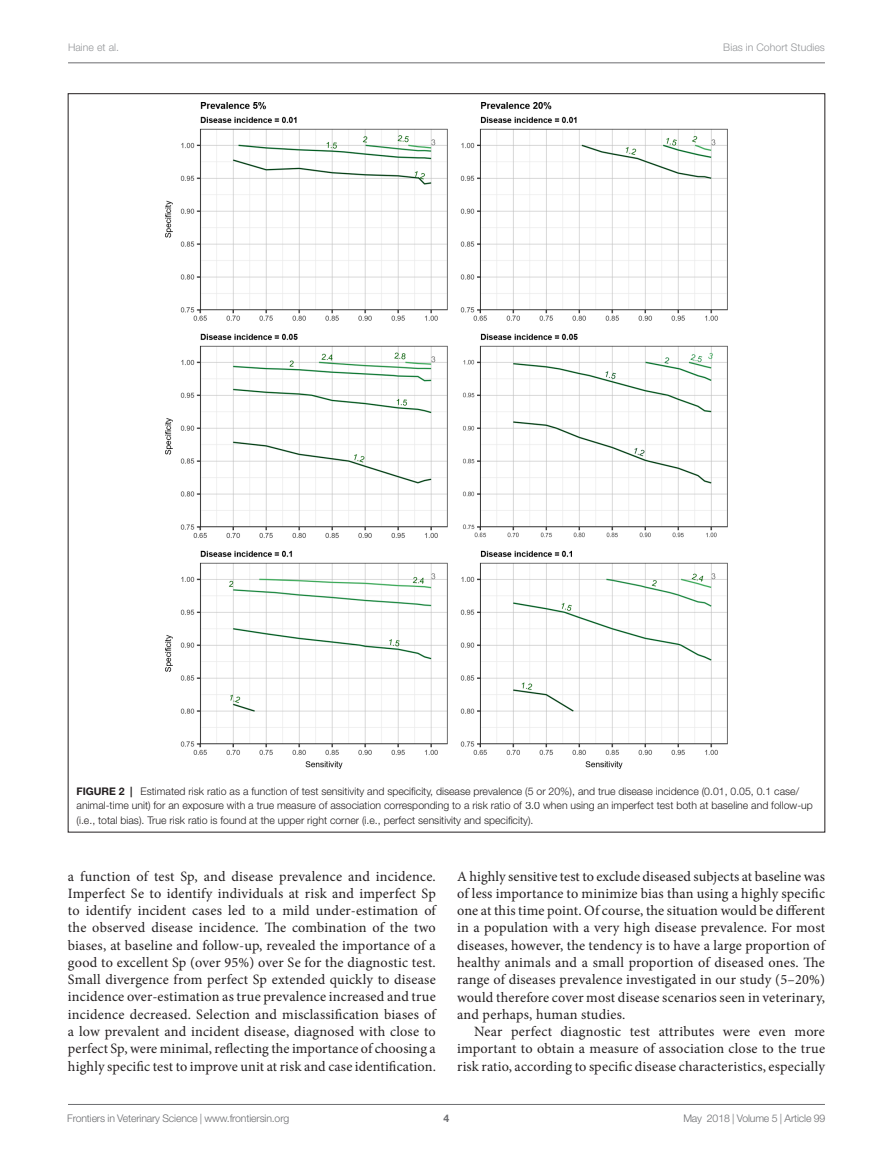
<style>
.page{position:relative;width:893px;height:1170px;background:#fff}
.page>*{position:absolute;margin:0;border:0;box-sizing:border-box;transform-origin:0 0}
.t1{font:14.25px/17.2px "Minion Pro";letter-spacing:.01em;color:#231f20;text-align:justify}
.t2{font:300 10.5px/14.2px "Helvetica Neue LT Std";color:#231f20}
.t3{font:300 10.5px "Helvetica Neue LT Std";letter-spacing:-.015em;color:#6c6d70}
.t4{font:300 10.5px "Helvetica Neue LT Std";letter-spacing:.005em;color:#939598}
.t5{font:700 10.5px "Helvetica Neue LT Std";color:#231f20}
.t6{font:700 10.5px "Helvetica Neue LT Std";color:#6c6d70}
.s1{font-weight:700}
.s2{color:#000}
</style>
<div class="page">
<hr style="left:68px;top:63px;width:757px;height:1px;background:#6c6d70">
<hr style="left:68px;top:1104px;width:757px;height:1px;background:#6c6d70">
<img style="left:166px;top:102px;width:561px;height:666px">
<p class="t4" style="left:68px;top:40px;width:53px">Haine et al.</p>
<p class="t4" style="left:723px;top:40px;width:103px">Bias in Cohort Studies</p>
<p class="t2" style="left:77px;top:784px;width:738px;text-indent:42px"><span class="s1">2 |</span> Estimated risk ratio as a function of test sensitivity and specificity, disease prevalence (5 or 20%), and true disease incidence (0.01, 0.05, 0.1 case/ animal-time unit) for an exposure with a true measure of association corresponding to a risk ratio of <span class="s2">3.0</span> when using an imperfect test both at baseline and follow-up (i.e., total bias). True risk ratio is found at the upper right corner (i.e., perfect sensitivity and specificity).</p>
<p class="t5" style="left:77px;top:784px;width:14px">FIGURE</p>
<p class="t1" style="left:68px;top:867px;width:370px">a function of test Sp, and disease prevalence and incidence.<br>Imperfect Se to identify individuals at risk and imperfect Sp to identify incident cases led to a mild under-estimation of the observed disease incidence. The combination of the two biases, at baseline and follow-up, revealed the importance of a good to excellent Sp (over 95%) over Se for the diagnostic test.<br>Small divergence from perfect Sp extended quickly to disease incidence over-estimation as true prevalence increased and true incidence decreased. Selection and misclassification biases of a low prevalent and incident disease, diagnosed with close to perfect Sp, were minimal, reflecting the importance of choosing a highly specific test to improve unit at risk and case identification.</p>
<p class="t1" style="left:457px;top:867px;width:370px">A highly sensitive test to exclude diseased subjects at baseline was of less importance to minimize bias than using a highly specific one at this time point. Of course, the situation would be different in a population with a very high disease prevalence. For most diseases, however, the tendency is to have a large proportion of healthy animals and a small proportion of diseased ones. The range of diseases prevalence investigated in our study (5–20%) would therefore cover most disease scenarios seen in veterinary, and perhaps, human studies.</p>
<p class="t1" style="left:457px;top:1022px;width:369px;text-indent:17px">Near perfect diagnostic test attributes were even more important to obtain a measure of association close to the true risk ratio, according to specific disease characteristics, especially</p>
<p class="t3" style="left:67px;top:1111px;width:224px">Frontiers in Veterinary Science | www.frontiersin.org</p>
<p class="t6" style="left:444px;top:1111px;width:7px">4</p>
<p class="t3" style="left:683px;top:1111px;width:143px">May 2018 | Volume 5 | Article 99</p>
</div>
